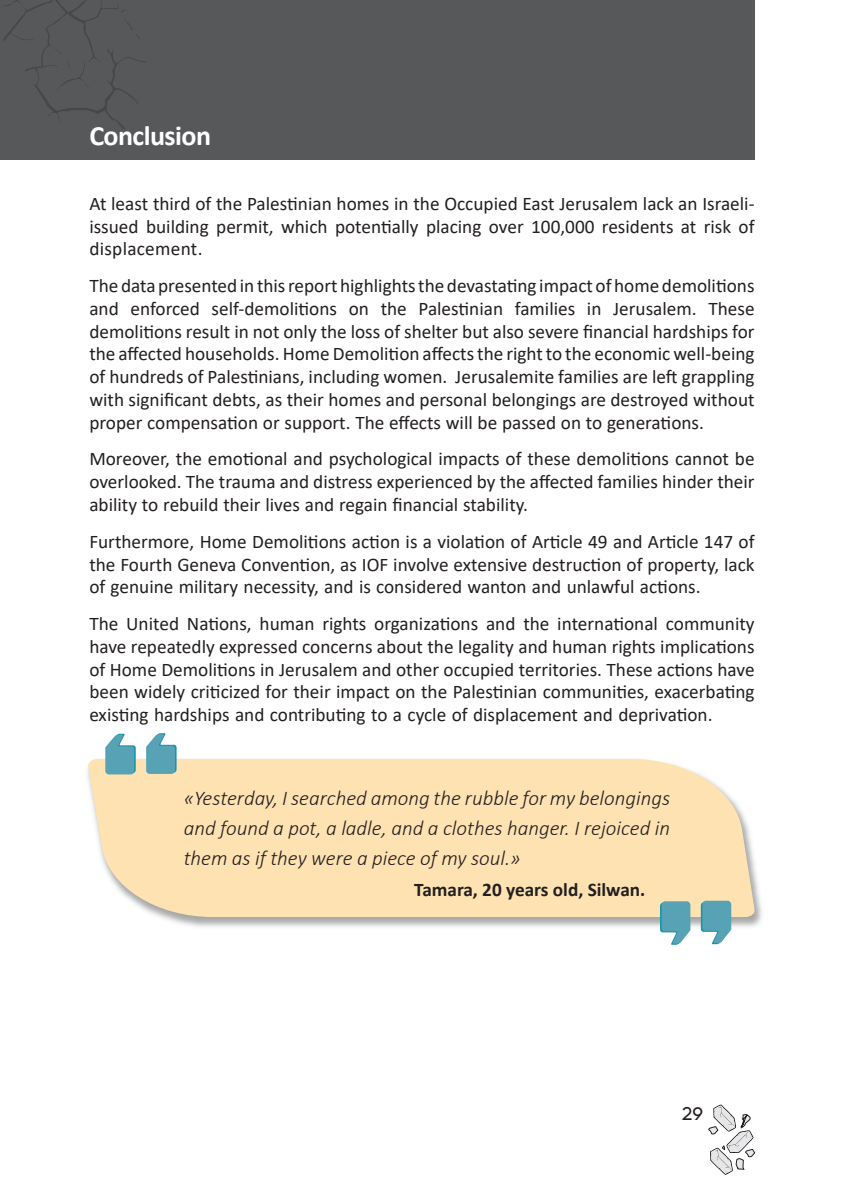
<style>
.page{position:relative;width:844px;height:1191px;background:#fff}
.page>*{position:absolute;margin:0;border:0;box-sizing:border-box;transform-origin:0 0}
.t1{font:700 28px "Calibri";letter-spacing:-.02em;color:#fff}
.t2{font:italic 300 21px/29.8px "Calibri";color:#231f20;text-align:justify}
.t3{font:19.25px/22.8px "Calibri";color:#231f20;text-align:justify}
.t4{font:700 19.25px "Calibri";color:#231f20}
.t5{font:17.5px "Madani Arabic";color:#231f20}
</style>
<div class="page">
<svg style="left:708px;top:1104px;width:46px;height:70px"></svg>
<img style="left:87px;top:755px;width:675px;height:176px">
<div style="left:88px;top:759px;width:667px;height:158px;background:#fee2b2"></div>
<svg style="left:146px;top:733px;width:30px;height:41px"></svg>
<svg style="left:105px;top:733px;width:31px;height:41px"></svg>
<svg style="left:659px;top:901px;width:31px;height:43px"></svg>
<svg style="left:700px;top:900px;width:31px;height:44px"></svg>
<div style="left:0;top:0;width:754px;height:160px;background:#57585a"></div>
<svg style="left:3px;top:0;width:143px;height:129px"></svg>
<h1 class="t1" style="left:89px;top:116px;width:123px">Conclusion</h1>
<p class="t3" style="left:89px;top:192px;width:666px">At least third of the Palestinian homes in the Occupied East Jerusalem lack an Israeli&shy;issued building permit, which potentially placing over 100,000 residents at risk of displacement.</p>
<p class="t3" style="left:89px;top:274px;width:666px">The data presented in this report highlights the devastating impact of home demolitions and enforced self-demolitions on the Palestinian families in Jerusalem. These demolitions result in not only the loss of shelter but also severe financial hardships for the affected households. Home Demolition affects the right to the economic well-being of hundreds of Palestinians, including women. Jerusalemite families are left grappling with significant debts, as their homes and personal belongings are destroyed without proper compensation or support. The effects will be passed on to generations.</p>
<p class="t3" style="left:89px;top:447px;width:666px">Moreover, the emotional and psychological impacts of these demolitions cannot be overlooked. The trauma and distress experienced by the affected families hinder their ability to rebuild their lives and regain financial stability.</p>
<p class="t3" style="left:89px;top:529px;width:666px">Furthermore, Home Demolitions action is a violation of Article 49 and Article 147 of the Fourth Geneva Convention, as IOF involve extensive destruction of property, lack of genuine military necessity, and is considered wanton and unlawful actions.</p>
<p class="t3" style="left:89px;top:612px;width:666px">The United Nations, human rights organizations and the international community have repeatedly expressed concerns about the legality and human rights implications of Home Demolitions in Jerusalem and other occupied territories. These actions have been widely criticized for their impact on the Palestinian communities, exacerbating existing hardships and contributing to a cycle of displacement and deprivation.</p>
<p class="t2" style="left:184px;top:783px;width:488px">«Yesterday, I searched among the rubble for my belongings and found a pot, a ladle, and a clothes hanger. I rejoiced in them as if they were a piece of my soul.»</p>
<p class="t4" style="left:414px;top:876px;width:232px">Tamara, 20 years old, Silwan.</p>
<p class="t5" style="left:682px;top:1099px;width:23px">29</p>
</div>
